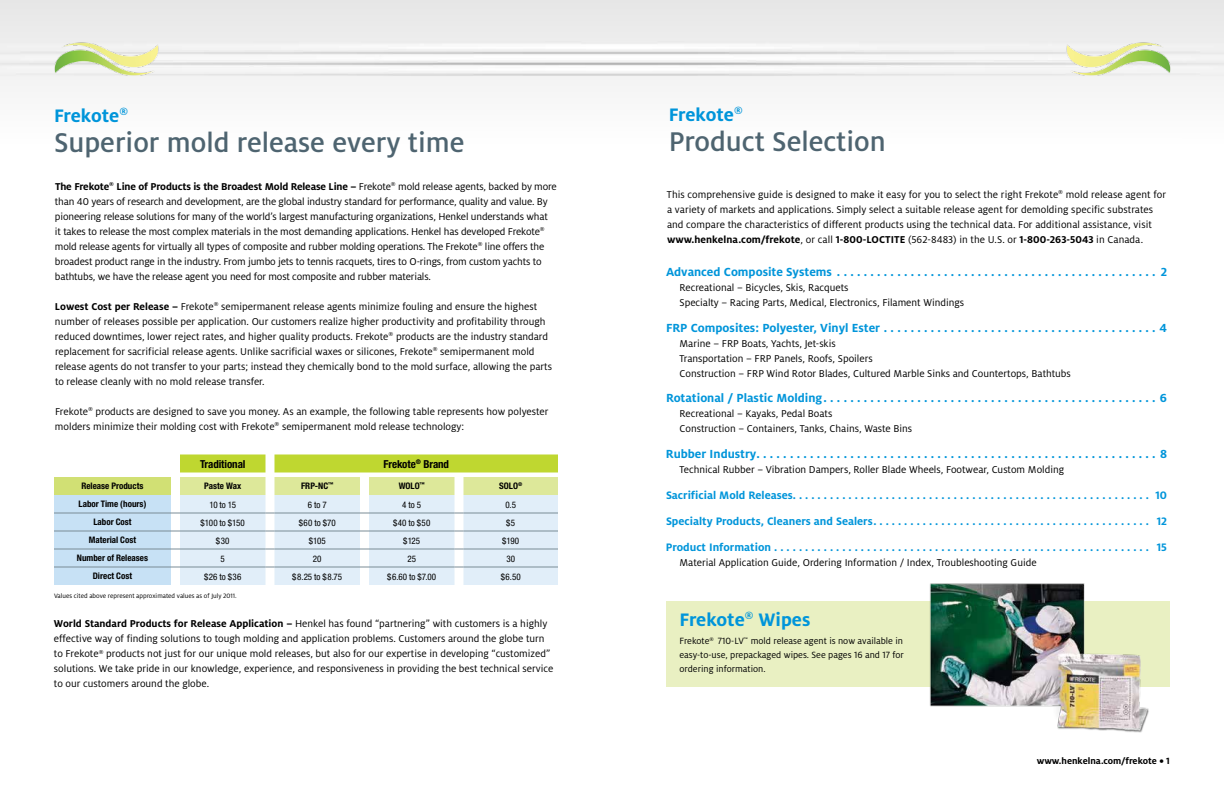
<style>
.page{position:relative;width:1224px;height:792px;background:#fff}
.page>*{position:absolute;margin:0;border:0;box-sizing:border-box;transform-origin:0 0}
.t1{font:500 30px "Henkel Milo";color:#4e6470}
.t2{font:700 20px "Henkel Milo";color:#0095da}
.t3{font:700 13px "Henkel Milo";color:#0095da}
.t4{font:700 12px "Henkel Milo";color:#0095da}
.t5{font:11px/15px "Henkel Milo";color:#000}
.t6{font:700 condensed 11px "Helvetica Neue";letter-spacing:-.01em;color:#000}
.t7{font:10px/14px "Henkel Milo";color:#000;text-align:justify}
.t8{font:700 10px "Henkel Milo";color:#000}
.t9{font:condensed 9px "Helvetica Neue";color:#000}
.t10{font:700 condensed 9px "Helvetica Neue";color:#000}
.t11{font:7px "Henkel Milo";color:#000}
.s1{font-weight:700}
</style>
<div class="page">
<img style="left:53px;top:40px;width:109px;height:43px">
<img style="left:1062px;top:40px;width:109px;height:43px">
<div style="left:666px;top:601px;width:504px;height:85px;background:#e9f0c2"></div>
<img style="left:920px;top:583px;width:232px;height:150px">
<svg style="left:54px;top:454px;width:504px;height:131px"></svg>
<hr style="left:464px;top:567px;width:94px;height:1px;background:#7b8d97">
<h2 class="t2" style="left:54px;top:104px;width:75px">Frekote<sup>®</sup></h2>
<h1 class="t1" style="left:54px;top:126px;width:412px">Superior mold release every time</h1>
<p class="t5" style="left:55px;top:179px;width:503px"><span class="s1">The Frekote</span><sup>®</sup> <span class="s1">Line of Products is the Broadest Mold Release Line –</span> Frekote<sup>®</sup> mold release agents, backed by more than 40 years of research and development, are the global industry standard for performance, quality and value. By pioneering release solutions for many of the world’s largest manufacturing organizations, Henkel understands what<br>it takes to release the most complex materials in the most demanding applications. Henkel has developed Frekote<sup>® </sup>mold release agents for virtually all types of composite and rubber molding operations. The Frekote<sup>®</sup> line offers the broadest product range in the industry. From jumbo jets to tennis racquets, tires to O-rings, from custom yachts to bathtubs, we have the release agent you need for most composite and rubber materials.</p>
<p class="t5" style="left:55px;top:299px;width:499px"><span class="s1">Lowest Cost per Release –</span> Frekote<sup>®</sup> semipermanent release agents minimize fouling and ensure the highest number of releases possible per application. Our customers realize higher productivity and profitability through reduced downtimes, lower reject rates, and higher quality products. Frekote<sup>®</sup> products are the industry standard replacement for sacrificial release agents. Unlike sacrificial waxes or silicones, Frekote<sup>®</sup> semipermanent mold release agents do not transfer to your parts; instead they chemically bond to the mold surface, allowing the parts to release cleanly with no mold release transfer.</p>
<p class="t5" style="left:55px;top:404px;width:495px">Frekote<sup>®</sup> products are designed to save you money. As an example, the following table represents how polyester molders minimize their molding cost with Frekote<sup>®</sup> semipermanent mold release technology:</p>
<p class="t6" style="left:200px;top:457px;width:47px">Traditional</p>
<p class="t6" style="left:383px;top:457px;width:67px">Frekote<sup>®</sup> Brand</p>
<p class="t10" style="left:82px;top:481px;width:63px">Release Products</p>
<p class="t10" style="left:204px;top:481px;width:39px">Paste Wax</p>
<p class="t10" style="left:301px;top:481px;width:34px">FRP-NC<sup>™</sup></p>
<p class="t10" style="left:399px;top:481px;width:28px">WOLO<sup>™</sup></p>
<p class="t10" style="left:499px;top:481px;width:25px">SOLO<sup>®</sup></p>
<p class="t10" style="left:78px;top:499px;width:70px">Labor Time (hours)</p>
<p class="t9" style="left:209px;top:499px;width:28px">10 to 15</p>
<p class="t9" style="left:308px;top:499px;width:20px">6 to 7</p>
<p class="t9" style="left:402px;top:499px;width:20px">4 to 5</p>
<p class="t9" style="left:505px;top:499px;width:12px">0.5</p>
<p class="t10" style="left:93px;top:517px;width:40px">Labor Cost</p>
<p class="t9" style="left:201px;top:517px;width:46px">$100 to $150</p>
<p class="t9" style="left:299px;top:517px;width:38px">$60 to $70</p>
<p class="t9" style="left:393px;top:517px;width:39px">$40 to $50</p>
<p class="t9" style="left:506px;top:517px;width:11px">$5</p>
<p class="t10" style="left:89px;top:535px;width:49px">Material Cost</p>
<p class="t9" style="left:216px;top:535px;width:15px">$30</p>
<p class="t9" style="left:309px;top:535px;width:19px">$105</p>
<p class="t9" style="left:403px;top:535px;width:18px">$125</p>
<p class="t9" style="left:502px;top:535px;width:19px">$190</p>
<p class="t10" style="left:77px;top:553px;width:73px">Number of Releases</p>
<p class="t9" style="left:221px;top:553px;width:6px">5</p>
<p class="t9" style="left:313px;top:553px;width:10px">20</p>
<p class="t9" style="left:407px;top:553px;width:10px">25</p>
<p class="t9" style="left:506px;top:553px;width:10px">30</p>
<p class="t10" style="left:93px;top:571px;width:41px">Direct Cost</p>
<p class="t9" style="left:204px;top:571px;width:39px">$26 to $36</p>
<p class="t9" style="left:292px;top:571px;width:51px">$8.25 to $8.75</p>
<p class="t9" style="left:387px;top:571px;width:51px">$6.60 to $7.00</p>
<p class="t9" style="left:501px;top:571px;width:22px">$6.50</p>
<p class="t11" style="left:54px;top:592px;width:184px">Values cited above represent approximated values as of July 2011.</p>
<p class="t5" style="left:54px;top:616px;width:501px"><span class="s1">World Standard Products for Release Application –</span> Henkel has found “partnering” with customers is a highly effective way of finding solutions to tough molding and application problems. Customers around the globe turn to Frekote<sup>®</sup> products not just for our unique mold releases, but also for our expertise in developing “customized” solutions. We take pride in our knowledge, experience, and responsiveness in providing the best technical service to our customers around the globe.</p>
<h2 class="t2" style="left:669px;top:103px;width:75px">Frekote<sup>®</sup></h2>
<h1 class="t1" style="left:669px;top:125px;width:219px">Product Selection</h1>
<p class="t5" style="left:667px;top:187px;width:501px">This comprehensive guide is designed to make it easy for you to select the right Frekote<sup>®</sup> mold release agent for a variety of markets and applications. Simply select a suitable release agent for demolding specific substrates and compare the characteristics of different products using the technical data. For additional assistance, visit <span class="s1">www.henkelna.com/frekote</span>, or call <span class="s1">1-800-LOCTITE</span> (562-8483) in the U.S. or <span class="s1">1-800-263-5043</span> in Canada.</p>
<p class="t3" style="left:666px;top:264px;width:171px">Advanced Composite Systems ................................................</p>
<p class="t3" style="left:1161px;top:264px;width:8px">2</p>
<p class="t5" style="left:680px;top:280px;width:286px">Recreational – Bicycles, Skis, Racquets<br>Specialty – Racing Parts, Medical, Electronics, Filament Windings</p>
<p class="t3" style="left:666px;top:320px;width:219px">FRP Composites: Polyester, Vinyl Ester .........................................</p>
<p class="t3" style="left:1159px;top:320px;width:9px">4</p>
<p class="t5" style="left:680px;top:336px;width:393px">Marine – FRP Boats, Yachts, Jet-skis<br>Transportation – FRP Panels, Roofs, Spoilers<br>Construction – FRP Wind Rotor Blades, Cultured Marble Sinks and Countertops, Bathtubs</p>
<p class="t3" style="left:666px;top:391px;width:162px">Rotational / Plastic Molding .................................................</p>
<p class="t3" style="left:1160px;top:391px;width:9px">6</p>
<p class="t5" style="left:679px;top:407px;width:234px">Recreational – Kayaks, Pedal Boats<br>Construction – Containers, Tanks, Chains, Waste Bins</p>
<p class="t3" style="left:666px;top:447px;width:95px">Rubber Industry ...........................................................</p>
<p class="t3" style="left:1160px;top:447px;width:8px">8</p>
<p class="t5" style="left:680px;top:462px;width:386px">Technical Rubber – Vibration Dampers, Roller Blade Wheels, Footwear, Custom Molding</p>
<p class="t4" style="left:666px;top:488px;width:131px">Sacrificial Mold Releases ..........................................................</p>
<p class="t4" style="left:1155px;top:488px;width:13px">10</p>
<p class="t4" style="left:666px;top:514px;width:212px">Specialty Products, Cleaners and Sealers .............................................</p>
<p class="t4" style="left:1157px;top:514px;width:12px">12</p>
<p class="t4" style="left:666px;top:540px;width:110px">Product Information ..............................................................</p>
<p class="t4" style="left:1157px;top:540px;width:12px">15</p>
<p class="t5" style="left:680px;top:555px;width:359px">Material Application Guide, Ordering Information / Index, Troubleshooting Guide</p>
<h2 class="t2" style="left:680px;top:608px;width:132px">Frekote<sup>®</sup> Wipes</h2>
<p class="t7" style="left:680px;top:634px;width:226px">Frekote<sup>®</sup> 710-LV<sup>™</sup> mold release agent is now available in easy-to-use, prepackaged wipes. See pages 16 and 17 for ordering information.</p>
<p class="t8" style="left:1037px;top:755px;width:135px">www.henkelna.com/frekote • 1</p>
</div>
